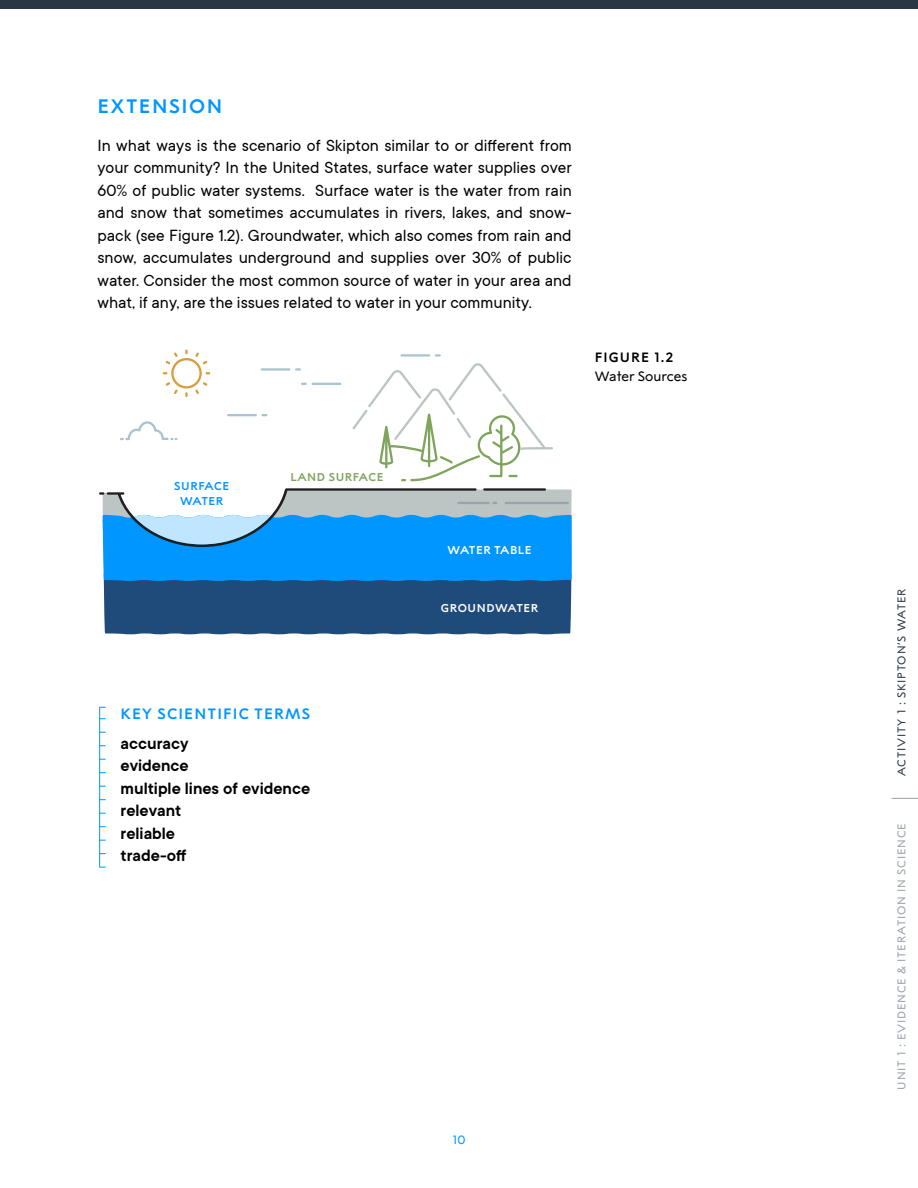
<style>
.page{position:relative;width:918px;height:1188px;background:#fff}
.page>*{position:absolute;margin:0;border:0;box-sizing:border-box;transform-origin:0 0}
.section_header{font:700 19.5px "Alfred Sans";letter-spacing:.075em;color:#0096ff}
.t1{font:18px/22.5px "TT Commons";color:#000;text-align:justify}
.t2{font:600 18px/22.5px "TT Commons";color:#000}
.t3{font:700 15px "Alfred Sans";letter-spacing:.075em;color:#0096ff}
.t4{font:13.5px/19.5px "Alfred Sans";letter-spacing:-.005em;color:#000}
.t5{font:12px "Alfred Sans";color:#0096ff}
.t6{font:700 11.4px "Alfred Sans";letter-spacing:.05em;color:#fff}
.t7{font:700 11.4px/14.1px "Alfred Sans";letter-spacing:.05em;color:#0096ff;text-align:center}
.t8{font:700 11.4px "Alfred Sans";letter-spacing:.05em;color:#7da55b}
.t9{font:11.25px "Alfred Sans";letter-spacing:.075em;color:#99a3ac}
.t10{font:11.25px "Alfred Sans";letter-spacing:.075em;color:#293745}
.s1{font-weight:700}
</style>
<div class="page">
<svg style="left:892px;top:798px;width:26px;height:1px"></svg>
<div style="left:0;top:0;width:918px;height:8px;background:#293745"></div>
<hr style="left:99px;top:707px;width:1px;height:161px;background:#0096ff">
<svg style="left:120px;top:421px;width:58px;height:19px"></svg>
<svg style="left:301px;top:383px;width:6px;height:2px"></svg>
<hr style="left:312px;top:383px;width:29px;height:2px;background:#a8c4d1">
<svg style="left:435px;top:354px;width:6px;height:3px"></svg>
<hr style="left:401px;top:354px;width:29px;height:3px;background:#a8c4d1">
<hr style="left:227px;top:414px;width:30px;height:2px;background:#a8c4d1">
<svg style="left:295px;top:368px;width:6px;height:3px"></svg>
<hr style="left:261px;top:368px;width:29px;height:3px;background:#a8c4d1">
<svg style="left:163px;top:349px;width:47px;height:48px"></svg>
<svg style="left:352px;top:363px;width:201px;height:118px"></svg>
<svg style="left:99px;top:488px;width:473px;height:146px;background:#3b89c4"></svg>
<p class="section_header" style="left:98px;top:95px;width:126px">EXTENSION</p>
<p class="t1" style="left:98px;top:134px;width:476px">In what ways is the scenario of Skipton similar to or different from your community? In the United States, surface water supplies over 60% of public water systems. Surface water is the water from rain and snow that sometimes accumulates in rivers, lakes, and snow&shy;pack (see Figure 1.2). Groundwater, which also comes from rain and snow, accumulates underground and supplies over 30% of public water. Consider the most common source of water in your area and what, if any, are the issues related to water in your community.</p>
<p class="t4" style="left:595px;top:347px;width:94px"><span class="s1">FIGURE 1.2<br></span>Water Sources</p>
<p class="t7" style="left:174px;top:479px;width:56px">SURFACE<br>WATER</p>
<p class="t8" style="left:290px;top:470px;width:95px">LAND SURFACE</p>
<p class="t6" style="left:448px;top:543px;width:86px">WATER TABLE</p>
<p class="t6" style="left:441px;top:602px;width:99px">GROUNDWATER</p>
<p class="t3" style="left:121px;top:705px;width:191px">KEY SCIENTIFIC TERMS</p>
<p class="t2" style="left:121px;top:732px;width:191px">accuracy<br>evidence<br>multiple lines of evidence relevant<br>reliable<br>trade-off</p>
<p class="t5" style="left:452px;top:1133px;width:15px">10</p>
<p class="t10" style="left:895px;top:776px;width:189px;rotate:-90deg">ACTIVITY 1 : SKIPTON’S WATER</p>
<p class="t9" style="left:895px;top:1090px;width:268px;rotate:-90deg">UNIT 1 : EVIDENCE &amp; ITERATION IN SCIENCE</p>
</div>
